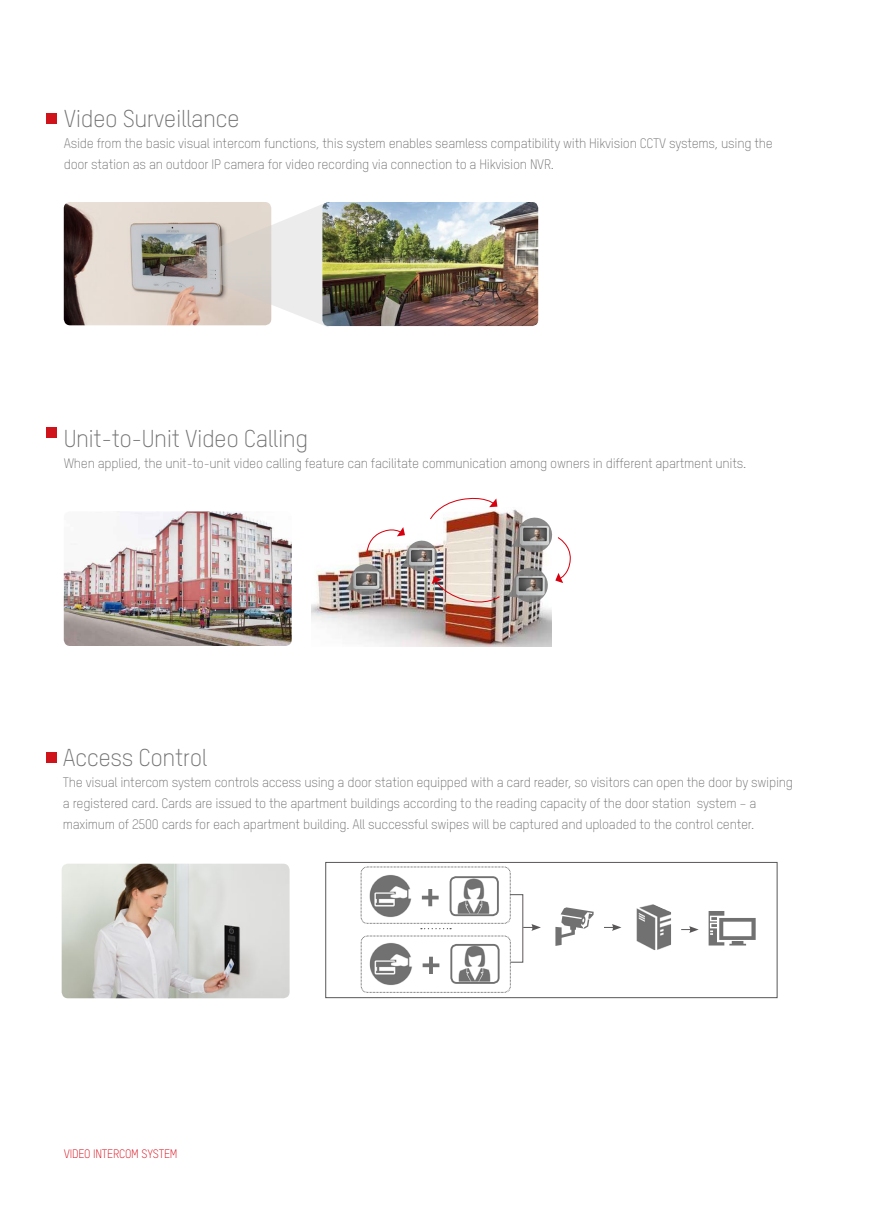
<style>
.page{position:relative;width:893px;height:1212px;background:#fff}
.page>*{position:absolute;margin:0;border:0;box-sizing:border-box;transform-origin:0 0}
.t1{font:300 24px "TSTARPRO";letter-spacing:-.02em;color:#727171}
.t2{font:300 13.5px/21px "TSTARPRO";letter-spacing:-.02em;color:#727171}
.t3{font:300 12px "TSTARPRO";letter-spacing:-.02em;color:#d7000f}
</style>
<div class="page">
<img style="left:64px;top:511px;width:228px;height:135px">
<div style="left:47px;top:113px;width:10px;height:10px;background:#d0121b"></div>
<div style="left:47px;top:428px;width:10px;height:10px;background:#d0121b"></div>
<div style="left:47px;top:752px;width:10px;height:10px;background:#d0121b"></div>
<img style="left:64px;top:202px;width:109px;height:123px">
<svg style="left:173px;top:202px;width:155px;height:125px;background:#d7d0cb"></svg>
<img style="left:323px;top:202px;width:215px;height:124px;border-radius:6px">
<img style="left:62px;top:864px;width:228px;height:134px">
<div style="left:325px;top:862px;width:452px;height:136px;border:1px solid #595757"></div>
<svg style="left:555px;top:907px;width:39px;height:39px"></svg>
<svg style="left:361px;top:936px;width:150px;height:57px"></svg>
<div style="left:510px;top:894px;width:13px;height:68px;border:1px solid #595757"></div>
<svg style="left:523px;top:924px;width:18px;height:7px"></svg>
<svg style="left:604px;top:924px;width:17px;height:7px"></svg>
<svg style="left:681px;top:926px;width:18px;height:7px"></svg>
<svg style="left:361px;top:867px;width:150px;height:62px"></svg>
<img style="left:636px;top:904px;width:35px;height:46px">
<svg style="left:709px;top:911px;width:47px;height:34px"></svg>
<img style="left:311px;top:509px;width:241px;height:137px">
<svg style="left:507px;top:516px;width:64px;height:88px"></svg>
<img style="left:345px;top:497px;width:155px;height:109px">
<h1 class="t1" style="left:64px;top:103px;width:177px">Video Surveillance</h1>
<p class="t2" style="left:64px;top:132px;width:711px">Aside from the basic visual intercom functions, this system enables seamless compatibility with Hikvision CCTV systems, using the door station as an outdoor IP camera for video recording via connection to a Hikvision NVR.</p>
<h1 class="t1" style="left:64px;top:422px;width:246px">Unit-to-Unit Video Calling</h1>
<p class="t2" style="left:64px;top:452px;width:684px">When applied, the unit-to-unit video calling feature can facilitate communication among owners in different apartment units.</p>
<h1 class="t1" style="left:63px;top:742px;width:146px">Access Control</h1>
<p class="t2" style="left:63px;top:771px;width:732px">The visual intercom system controls access using a door station equipped with a card reader, so visitors can open the door by swiping a registered card. Cards are issued to the apartment buildings according to the reading capacity of the door station system – a maximum of 2500 cards for each apartment building. All successful swipes will be captured and uploaded to the control center.</p>
<p class="t3" style="left:64px;top:1146px;width:115px">VIDEO INTERCOM SYSTEM</p>
</div>
